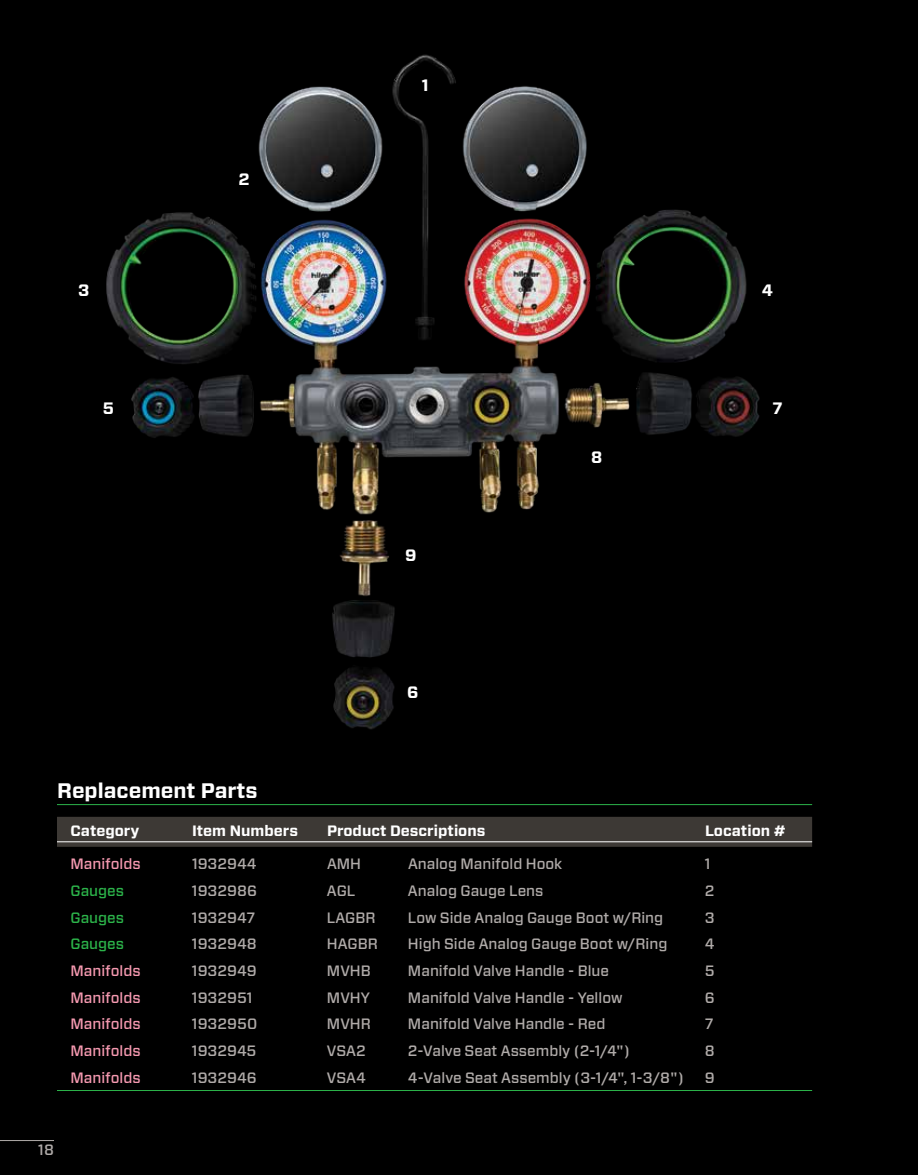
<style>
.page{position:relative;width:918px;height:1175px;background:#fff}
.page>*{position:absolute;margin:0;border:0;box-sizing:border-box;transform-origin:0 0}
.t1{font:700 21px "Forza";color:#fff}
.t2{font:700 16.5px "Forza";color:#fff}
.t3{font:500 15px "Forza";color:#b0aba9}
.t4{font:500 15px "Forza";color:#f599b0}
.t5{font:700 15px "Forza";color:#fff}
.t6{font:500 15px "Forza";color:#2cb34a}
</style>
<div class="page">
<div style="left:0;top:0;width:918px;height:1174px;background:#000"></div>
<hr style="left:57px;top:804px;width:755px;height:1px;background:#2cb34a">
<div style="left:57px;top:816px;width:755px;height:30px;background:#3d3935"></div>
<hr style="left:57px;top:841px;width:755px;height:1px;background:#fff">
<hr style="left:57px;top:1090px;width:755px;height:1px;background:#2cb34a">
<img style="left:106px;top:54px;width:654px;height:675px">
<hr style="left:0;top:1140px;width:54px;height:1px;background:#b0aba9">
<p class="t2" style="left:78px;top:279px;width:13px">3</p>
<p class="t2" style="left:103px;top:397px;width:13px">5</p>
<p class="t2" style="left:239px;top:168px;width:13px">2</p>
<p class="t2" style="left:422px;top:75px;width:8px">1</p>
<p class="t2" style="left:405px;top:544px;width:13px">9</p>
<p class="t2" style="left:407px;top:681px;width:13px">6</p>
<p class="t2" style="left:591px;top:446px;width:13px">8</p>
<p class="t2" style="left:762px;top:279px;width:13px">4</p>
<p class="t2" style="left:773px;top:397px;width:12px">7</p>
<h1 class="t1" style="left:57px;top:776px;width:202px">Replacement Parts</h1>
<p class="t5" style="left:70px;top:820px;width:70px">Category</p>
<p class="t5" style="left:192px;top:820px;width:108px">Item Numbers</p>
<p class="t5" style="left:327px;top:820px;width:160px">Product Descriptions</p>
<p class="t5" style="left:705px;top:820px;width:82px">Location #</p>
<p class="t4" style="left:70px;top:854px;width:72px">Manifolds</p>
<p class="t3" style="left:192px;top:854px;width:66px">1932944</p>
<p class="t3" style="left:327px;top:854px;width:36px">AMH</p>
<p class="t3" style="left:408px;top:854px;width:156px">Analog Manifold Hook</p>
<p class="t3" style="left:705px;top:854px;width:7px">1</p>
<p class="t6" style="left:70px;top:881px;width:55px">Gauges</p>
<p class="t3" style="left:192px;top:881px;width:66px">1932986</p>
<p class="t3" style="left:327px;top:881px;width:30px">AGL</p>
<p class="t3" style="left:408px;top:881px;width:137px">Analog Gauge Lens</p>
<p class="t3" style="left:705px;top:881px;width:11px">2</p>
<p class="t6" style="left:70px;top:907px;width:55px">Gauges</p>
<p class="t3" style="left:192px;top:907px;width:65px">1932947</p>
<p class="t3" style="left:327px;top:907px;width:50px">LAGBR</p>
<p class="t3" style="left:408px;top:907px;width:257px">Low Side Analog Gauge Boot w/Ring</p>
<p class="t3" style="left:705px;top:907px;width:11px">3</p>
<p class="t6" style="left:70px;top:934px;width:55px">Gauges</p>
<p class="t3" style="left:192px;top:934px;width:66px">1932948</p>
<p class="t3" style="left:327px;top:934px;width:52px">HAGBR</p>
<p class="t3" style="left:408px;top:934px;width:261px">High Side Analog Gauge Boot w/Ring</p>
<p class="t3" style="left:705px;top:934px;width:11px">4</p>
<p class="t4" style="left:70px;top:960px;width:72px">Manifolds</p>
<p class="t3" style="left:192px;top:960px;width:66px">1932949</p>
<p class="t3" style="left:327px;top:960px;width:45px">MVHB</p>
<p class="t3" style="left:408px;top:960px;width:203px">Manifold Valve Handle - Blue</p>
<p class="t3" style="left:705px;top:960px;width:11px">5</p>
<p class="t4" style="left:70px;top:987px;width:72px">Manifolds</p>
<p class="t3" style="left:192px;top:987px;width:62px">1932951</p>
<p class="t3" style="left:327px;top:987px;width:44px">MVHY</p>
<p class="t3" style="left:408px;top:987px;width:216px">Manifold Valve Handle - Yellow</p>
<p class="t3" style="left:705px;top:987px;width:11px">6</p>
<p class="t4" style="left:70px;top:1014px;width:72px">Manifolds</p>
<p class="t3" style="left:192px;top:1014px;width:67px">1932950</p>
<p class="t3" style="left:327px;top:1014px;width:45px">MVHR</p>
<p class="t3" style="left:408px;top:1014px;width:199px">Manifold Valve Handle - Red</p>
<p class="t3" style="left:705px;top:1014px;width:10px">7</p>
<p class="t4" style="left:70px;top:1040px;width:72px">Manifolds</p>
<p class="t3" style="left:192px;top:1040px;width:66px">1932945</p>
<p class="t3" style="left:327px;top:1040px;width:40px">VSA2</p>
<p class="t3" style="left:408px;top:1040px;width:223px">2-Valve Seat Assembly (2-1/4")</p>
<p class="t3" style="left:705px;top:1040px;width:11px">8</p>
<p class="t4" style="left:70px;top:1067px;width:72px">Manifolds</p>
<p class="t3" style="left:192px;top:1067px;width:66px">1932946</p>
<p class="t3" style="left:327px;top:1067px;width:41px">VSA4</p>
<p class="t3" style="left:408px;top:1067px;width:277px">4-Valve Seat Assembly (3-1/4", 1-3/8")</p>
<p class="t3" style="left:705px;top:1067px;width:11px">9</p>
<p class="t3" style="left:38px;top:1139px;width:17px">18</p>
</div>
